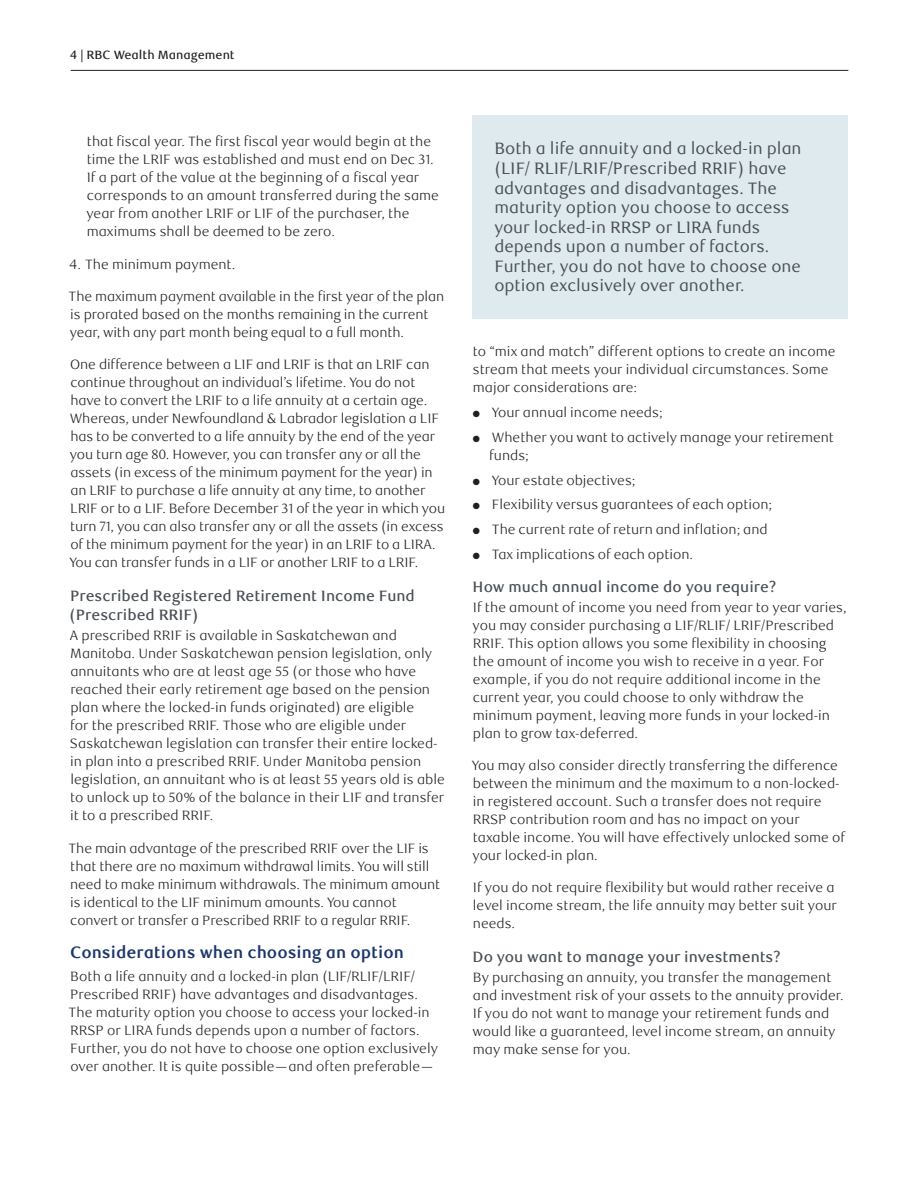
<style>
.page{position:relative;width:918px;height:1188px;background:#fff}
.page>*{position:absolute;margin:0;border:0;box-sizing:border-box;transform-origin:0 0}
.t1{font:16.5px/19.5px "RBC Text";color:#484e54}
._4-Text_Headline{font:700 16.5px "RBC Text";color:#1c366c}
._6-Subhead_L1{font:500 15px/19.5px "RBC Text";color:#484e54}
._5-Body_Copy{font:300 13.5px/18px "RBC Text";color:#231f20}
.t2{font:500 12px "RBC Text";color:#231f20}
</style>
<div class="page">
<hr style="left:71px;top:70px;width:777px;height:1px;background:#231f20">
<div style="left:473px;top:115px;width:375px;height:204px;background:#dfeaef"></div>
<p class="t2" style="left:70px;top:47px;width:166px">4 | RBC Wealth Management</p>
<p class="_5-Body_Copy" style="left:86px;top:133px;width:354px">that fiscal year. The first fiscal year would begin at the time the LRIF was established and must end on Dec 31.<br>If a part of the value at the beginning of a fiscal year corresponds to an amount transferred during the same year from another LRIF or LIF of the purchaser, the maximums shall be deemed to be zero.</p>
<p class="_5-Body_Copy" style="left:69px;top:255px;width:168px">4. The minimum payment.</p>
<p class="_5-Body_Copy" style="left:69px;top:288px;width:377px">The maximum payment available in the first year of the plan is prorated based on the months remaining in the current year, with any part month being equal to a full month.</p>
<p class="_5-Body_Copy" style="left:69px;top:356px;width:377px">One difference between a LIF and LRIF is that an LRIF can continue throughout an individual’s lifetime. You do not have to convert the LRIF to a life annuity at a certain age.<br>Whereas, under Newfoundland &amp; Labrador legislation a LIF has to be converted to a life annuity by the end of the year you turn age 80. However, you can transfer any or all the assets (in excess of the minimum payment for the year) in an LRIF to purchase a life annuity at any time, to another LRIF or to a LIF. Before December 31 of the year in which you turn 71, you can also transfer any or all the assets (in excess of the minimum payment for the year) in an LRIF to a LIRA.<br>You can transfer funds in a LIF or another LRIF to a LRIF.</p>
<h3 class="_6-Subhead_L1" style="left:70px;top:586px;width:347px">Prescribed Registered Retirement Income Fund (Prescribed RRIF)</h3>
<p class="_5-Body_Copy" style="left:70px;top:627px;width:377px">A prescribed RRIF is available in Saskatchewan and Manitoba. Under Saskatchewan pension legislation, only annuitants who are at least age 55 (or those who have reached their early retirement age based on the pension plan where the locked-in funds originated) are eligible<br>for the prescribed RRIF. Those who are eligible under Saskatchewan legislation can transfer their entire locked&shy;in plan into a prescribed RRIF. Under Manitoba pension legislation, an annuitant who is at least 55 years old is able to unlock up to 50% of the balance in their LIF and transfer it to a prescribed RRIF.</p>
<p class="_5-Body_Copy" style="left:69px;top:839px;width:373px">The main advantage of the prescribed RRIF over the LIF is that there are no maximum withdrawal limits. You will still need to make minimum withdrawals. The minimum amount is identical to the LIF minimum amounts. You cannot convert or transfer a Prescribed RRIF to a regular RRIF.</p>
<h2 class="_4-Text_Headline" style="left:70px;top:943px;width:335px">Considerations when choosing an option</h2>
<p class="_5-Body_Copy" style="left:69px;top:967px;width:371px">Both a life annuity and a locked-in plan (LIF/RLIF/LRIF/ Prescribed RRIF) have advantages and disadvantages.<br>The maturity option you choose to access your locked-in RRSP or LIRA funds depends upon a number of factors.<br>Further, you do not have to choose one option exclusively over another. It is quite possible—and often preferable—</p>
<p class="t1" style="left:494px;top:139px;width:309px">Both a life annuity and a locked-in plan (LIF/ RLIF/LRIF/Prescribed RRIF) have advantages and disadvantages. The maturity option you choose to access your locked-in RRSP or LIRA funds depends upon a number of factors.<br>Further, you do not have to choose one option exclusively over another.</p>
<p class="_5-Body_Copy" style="left:473px;top:343px;width:364px">to “mix and match” different options to create an income stream that meets your individual circumstances. Some major considerations are:</p>
<p class="_5-Body_Copy" style="left:473px;top:404px;width:191px">● Your annual income needs;</p>
<p class="_5-Body_Copy" style="left:489px;top:429px;width:346px;text-indent:-16px">● Whether you want to actively manage your retirement funds;</p>
<p class="_5-Body_Copy" style="left:473px;top:471px;width:164px">● Your estate objectives;</p>
<p class="_5-Body_Copy" style="left:473px;top:496px;width:301px">● Flexibility versus guarantees of each option;</p>
<p class="_5-Body_Copy" style="left:473px;top:521px;width:296px">● The current rate of return and inflation; and</p>
<p class="_5-Body_Copy" style="left:473px;top:546px;width:222px">● Tax implications of each option.</p>
<h3 class="_6-Subhead_L1" style="left:473px;top:577px;width:305px">How much annual income do you require?</h3>
<p class="_5-Body_Copy" style="left:473px;top:599px;width:376px">If the amount of income you need from year to year varies, you may consider purchasing a LIF/RLIF/ LRIF/Prescribed RRIF. This option allows you some flexibility in choosing the amount of income you wish to receive in a year. For example, if you do not require additional income in the current year, you could choose to only withdraw the minimum payment, leaving more funds in your locked-in plan to grow tax-deferred.</p>
<p class="_5-Body_Copy" style="left:472px;top:757px;width:375px">You may also consider directly transferring the difference between the minimum and the maximum to a non-locked&shy;in registered account. Such a transfer does not require RRSP contribution room and has no impact on your taxable income. You will have effectively unlocked some of your locked-in plan.</p>
<p class="_5-Body_Copy" style="left:473px;top:879px;width:366px">If you do not require flexibility but would rather receive a level income stream, the life annuity may better suit your needs.</p>
<h3 class="_6-Subhead_L1" style="left:473px;top:948px;width:310px">Do you want to manage your investments?</h3>
<p class="_5-Body_Copy" style="left:473px;top:969px;width:373px">By purchasing an annuity, you transfer the management and investment risk of your assets to the annuity provider.<br>If you do not want to manage your retirement funds and would like a guaranteed, level income stream, an annuity may make sense for you.</p>
</div>
